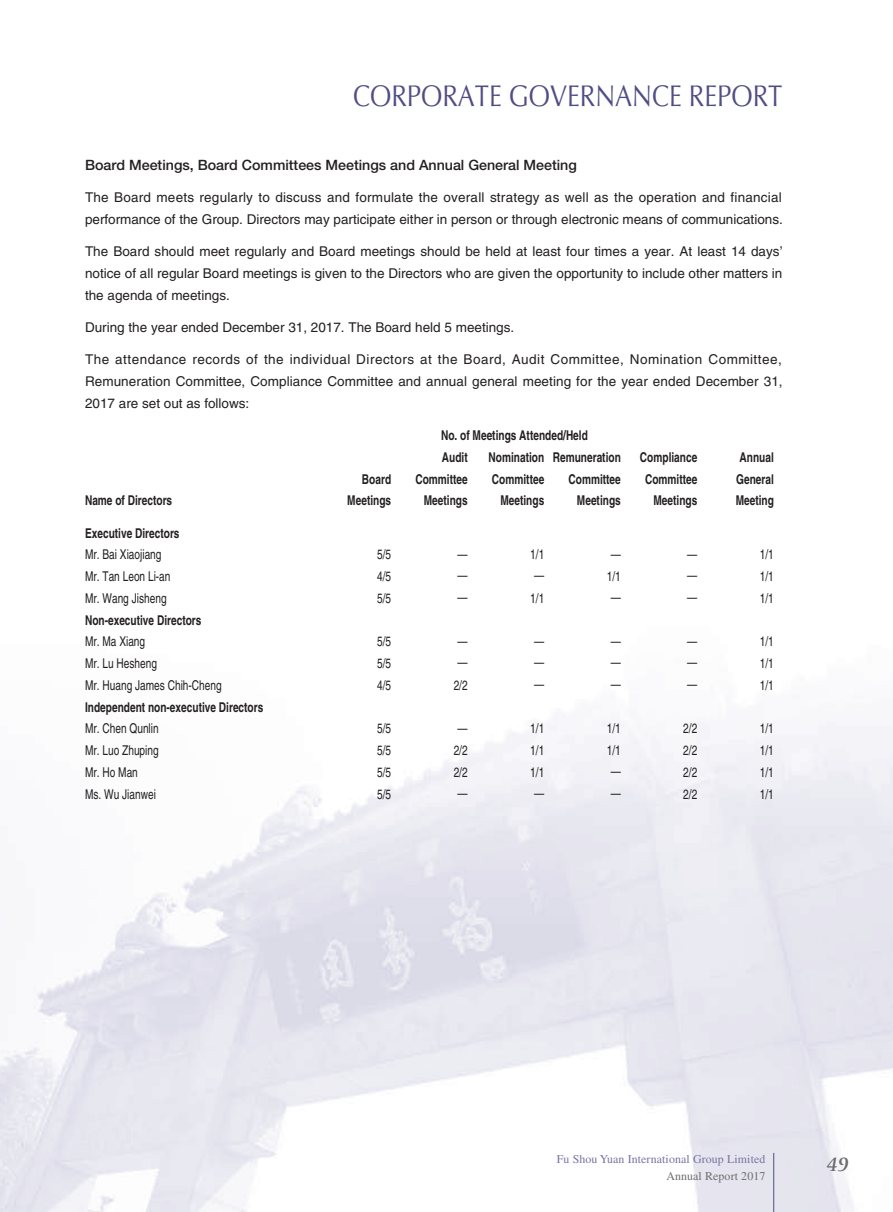
<style>
.page{position:relative;width:893px;height:1212px;background:#fff}
.page>*{position:absolute;margin:0;border:0;box-sizing:border-box;transform-origin:0 0}
.t1{font:30px "Optima LT Std";color:#504d85;scale:.85 1}
.t2{font:italic 700 21px "Giovanni Std";color:#6c6d70}
._4__副標題{font:500 14.25px "Helvetica Neue LT Std";color:#231f20}
._1__內文{font:13.5px/21.8px "Helvetica LT Std";color:#231f20;text-align:justify}
._1__內文-2{font:13.5px "Helvetica LT Std";color:#231f20;scale:.75 1}
._1__內文-3{font:700 13.5px "Helvetica LT Std";color:#231f20;scale:.75 1}
.t3{font:11.85px "Times LT Std";letter-spacing:.01em;color:#7773a2}
.t4{font:11.85px "Times LT Std";letter-spacing:.01em;color:#6c6d70}
</style>
<div class="page">
<hr style="left:773px;top:1153px;width:1px;height:59px;background:#504d85">
<h1 class="t1" style="left:353px;top:78px;width:507px">CORPORATE GOVERNANCE REPORT</h1>
<p class="_4__副標題" style="left:85px;top:156px;width:493px">Board Meetings, Board Committees Meetings and Annual General Meeting</p>
<p class="_1__內文" style="left:85px;top:187px;width:699px">The Board meets regularly to discuss and formulate the overall strategy as well as the operation and financial performance of the Group. Directors may participate either in person or through electronic means of communications.</p>
<p class="_1__內文" style="left:85px;top:241px;width:699px">The Board should meet regularly and Board meetings should be held at least four times a year. At least 14 days’ notice of all regular Board meetings is given to the Directors who are given the opportunity to include other matters in the agenda of meetings.</p>
<p class="_1__內文" style="left:85px;top:316px;width:431px">During the year ended December 31, 2017. The Board held 5 meetings.</p>
<p class="_1__內文" style="left:85px;top:349px;width:699px">The attendance records of the individual Directors at the Board, Audit Committee, Nomination Committee, Remuneration Committee, Compliance Committee and annual general meeting for the year ended December 31, 2017 are set out as follows:</p>
<p class="_1__內文-3" style="left:441px;top:427px;width:197px">No. of Meetings Attended/Held</p>
<p class="_1__內文-3" style="left:442px;top:449px;width:36px">Audit</p>
<p class="_1__內文-3" style="left:489px;top:449px;width:76px">Nomination</p>
<p class="_1__內文-3" style="left:553px;top:449px;width:92px">Remuneration</p>
<p class="_1__內文-3" style="left:640px;top:449px;width:78px">Compliance</p>
<p class="_1__內文-3" style="left:740px;top:449px;width:47px">Annual</p>
<p class="_1__內文-3" style="left:362px;top:471px;width:41px">Board</p>
<p class="_1__內文-3" style="left:415px;top:471px;width:71px">Committee</p>
<p class="_1__內文-3" style="left:492px;top:471px;width:71px">Committee</p>
<p class="_1__內文-3" style="left:568px;top:471px;width:71px">Committee</p>
<p class="_1__內文-3" style="left:645px;top:471px;width:71px">Committee</p>
<p class="_1__內文-3" style="left:736px;top:471px;width:52px">General</p>
<p class="_1__內文-3" style="left:85px;top:492px;width:118px">Name of Directors</p>
<p class="_1__內文-3" style="left:347px;top:492px;width:60px">Meetings</p>
<p class="_1__內文-3" style="left:424px;top:492px;width:60px">Meetings</p>
<p class="_1__內文-3" style="left:500px;top:492px;width:60px">Meetings</p>
<p class="_1__內文-3" style="left:577px;top:492px;width:60px">Meetings</p>
<p class="_1__內文-3" style="left:653px;top:492px;width:60px">Meetings</p>
<p class="_1__內文-3" style="left:736px;top:492px;width:53px">Meeting</p>
<p class="_1__內文-3" style="left:85px;top:525px;width:128px">Executive Directors</p>
<p class="_1__內文-2" style="left:85px;top:547px;width:104px">Mr. Bai Xiaojiang</p>
<p class="_1__內文-2" style="left:377px;top:547px;width:20px">5/5</p>
<p class="_1__內文-2" style="left:458px;top:546px;width:15px">—</p>
<p class="_1__內文-2" style="left:530px;top:547px;width:20px">1/1</p>
<p class="_1__內文-2" style="left:611px;top:546px;width:15px">—</p>
<p class="_1__內文-2" style="left:687px;top:546px;width:15px">—</p>
<p class="_1__內文-2" style="left:760px;top:547px;width:20px">1/1</p>
<p class="_1__內文-2" style="left:85px;top:568px;width:116px">Mr. Tan Leon Li-an</p>
<p class="_1__內文-2" style="left:377px;top:568px;width:20px">4/5</p>
<p class="_1__內文-2" style="left:458px;top:568px;width:15px">—</p>
<p class="_1__內文-2" style="left:534px;top:568px;width:15px">—</p>
<p class="_1__內文-2" style="left:607px;top:568px;width:20px">1/1</p>
<p class="_1__內文-2" style="left:687px;top:568px;width:15px">—</p>
<p class="_1__內文-2" style="left:760px;top:568px;width:20px">1/1</p>
<p class="_1__內文-2" style="left:85px;top:590px;width:110px">Mr. Wang Jisheng</p>
<p class="_1__內文-2" style="left:377px;top:590px;width:20px">5/5</p>
<p class="_1__內文-2" style="left:458px;top:590px;width:15px">—</p>
<p class="_1__內文-2" style="left:530px;top:590px;width:20px">1/1</p>
<p class="_1__內文-2" style="left:611px;top:590px;width:15px">—</p>
<p class="_1__內文-2" style="left:687px;top:590px;width:15px">—</p>
<p class="_1__內文-2" style="left:760px;top:590px;width:20px">1/1</p>
<p class="_1__內文-3" style="left:85px;top:612px;width:157px">Non-executive Directors</p>
<p class="_1__內文-2" style="left:85px;top:634px;width:82px">Mr. Ma Xiang</p>
<p class="_1__內文-2" style="left:377px;top:634px;width:20px">5/5</p>
<p class="_1__內文-2" style="left:458px;top:633px;width:15px">—</p>
<p class="_1__內文-2" style="left:534px;top:633px;width:15px">—</p>
<p class="_1__內文-2" style="left:611px;top:633px;width:15px">—</p>
<p class="_1__內文-2" style="left:687px;top:633px;width:15px">—</p>
<p class="_1__內文-2" style="left:760px;top:634px;width:20px">1/1</p>
<p class="_1__內文-2" style="left:85px;top:655px;width:98px">Mr. Lu Hesheng</p>
<p class="_1__內文-2" style="left:377px;top:655px;width:20px">5/5</p>
<p class="_1__內文-2" style="left:458px;top:655px;width:15px">—</p>
<p class="_1__內文-2" style="left:534px;top:655px;width:15px">—</p>
<p class="_1__內文-2" style="left:611px;top:655px;width:15px">—</p>
<p class="_1__內文-2" style="left:687px;top:655px;width:15px">—</p>
<p class="_1__內文-2" style="left:760px;top:655px;width:20px">1/1</p>
<p class="_1__內文-2" style="left:85px;top:677px;width:184px">Mr. Huang James Chih-Cheng</p>
<p class="_1__內文-2" style="left:377px;top:677px;width:20px">4/5</p>
<p class="_1__內文-2" style="left:454px;top:677px;width:20px">2/2</p>
<p class="_1__內文-2" style="left:534px;top:677px;width:15px">—</p>
<p class="_1__內文-2" style="left:611px;top:677px;width:15px">—</p>
<p class="_1__內文-2" style="left:687px;top:677px;width:15px">—</p>
<p class="_1__內文-2" style="left:760px;top:677px;width:20px">1/1</p>
<p class="_1__內文-3" style="left:85px;top:699px;width:239px">Independent non-executive Directors</p>
<p class="_1__內文-2" style="left:85px;top:721px;width:100px">Mr. Chen Qunlin</p>
<p class="_1__內文-2" style="left:377px;top:721px;width:20px">5/5</p>
<p class="_1__內文-2" style="left:458px;top:720px;width:15px">—</p>
<p class="_1__內文-2" style="left:530px;top:721px;width:20px">1/1</p>
<p class="_1__內文-2" style="left:607px;top:721px;width:20px">1/1</p>
<p class="_1__內文-2" style="left:683px;top:721px;width:20px">2/2</p>
<p class="_1__內文-2" style="left:760px;top:721px;width:20px">1/1</p>
<p class="_1__內文-2" style="left:85px;top:742px;width:100px">Mr. Luo Zhuping</p>
<p class="_1__內文-2" style="left:377px;top:742px;width:20px">5/5</p>
<p class="_1__內文-2" style="left:454px;top:742px;width:20px">2/2</p>
<p class="_1__內文-2" style="left:530px;top:742px;width:20px">1/1</p>
<p class="_1__內文-2" style="left:607px;top:742px;width:20px">1/1</p>
<p class="_1__內文-2" style="left:683px;top:742px;width:20px">2/2</p>
<p class="_1__內文-2" style="left:760px;top:742px;width:20px">1/1</p>
<p class="_1__內文-2" style="left:85px;top:764px;width:72px">Mr. Ho Man</p>
<p class="_1__內文-2" style="left:377px;top:764px;width:20px">5/5</p>
<p class="_1__內文-2" style="left:454px;top:764px;width:20px">2/2</p>
<p class="_1__內文-2" style="left:530px;top:764px;width:20px">1/1</p>
<p class="_1__內文-2" style="left:611px;top:764px;width:15px">—</p>
<p class="_1__內文-2" style="left:683px;top:764px;width:20px">2/2</p>
<p class="_1__內文-2" style="left:760px;top:764px;width:20px">1/1</p>
<p class="_1__內文-2" style="left:85px;top:786px;width:96px">Ms. Wu Jianwei</p>
<p class="_1__內文-2" style="left:377px;top:786px;width:20px">5/5</p>
<p class="_1__內文-2" style="left:458px;top:785px;width:15px">—</p>
<p class="_1__內文-2" style="left:534px;top:785px;width:15px">—</p>
<p class="_1__內文-2" style="left:611px;top:785px;width:15px">—</p>
<p class="_1__內文-2" style="left:683px;top:786px;width:20px">2/2</p>
<p class="_1__內文-2" style="left:760px;top:786px;width:20px">1/1</p>
<p class="t3" style="left:557px;top:1152px;width:210px">Fu Shou Yuan International Group Limited</p>
<p class="t4" style="left:666px;top:1169px;width:101px">Annual Report 2017</p>
<h2 class="t2" style="left:826px;top:1152px;width:24px">49</h2>
</div>
